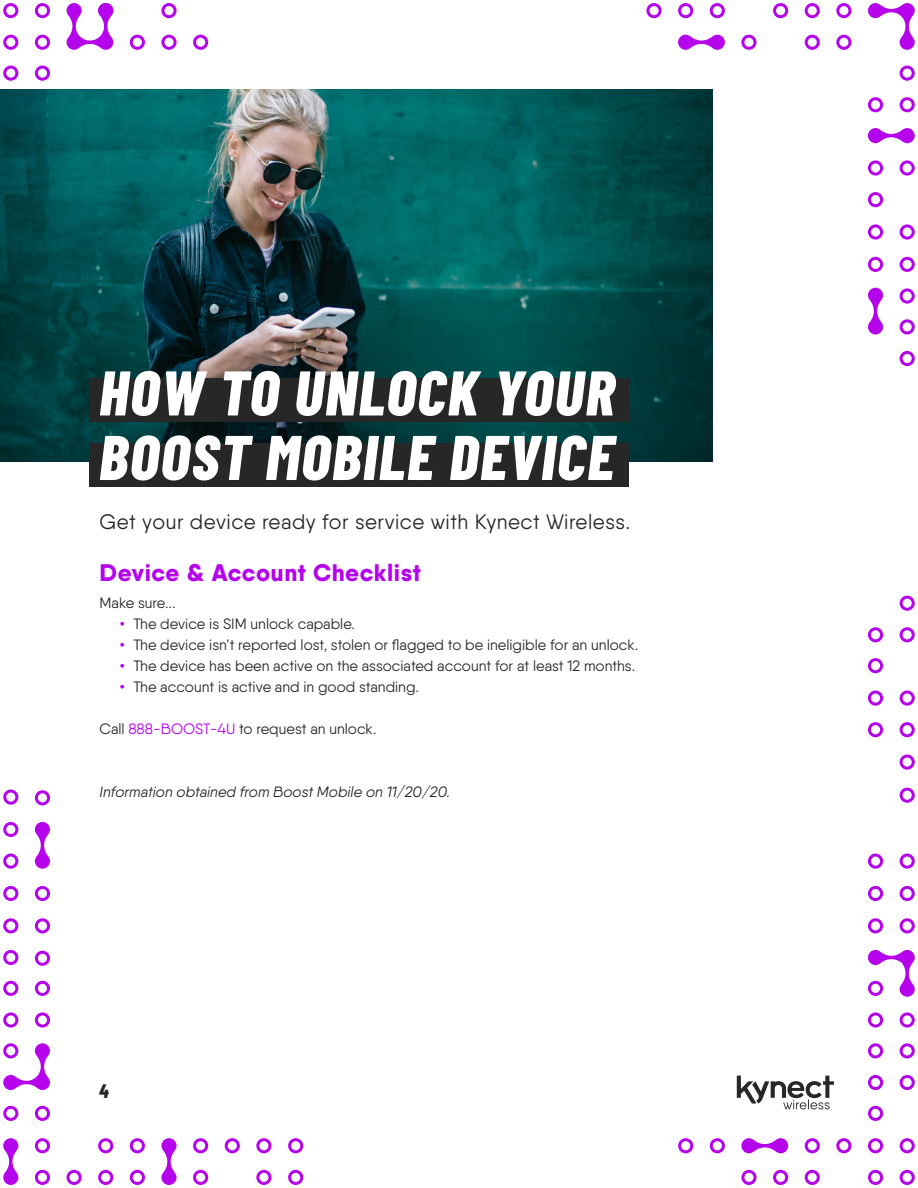
<style>
.page{position:relative;width:918px;height:1188px;background:#fff}
.page>*{position:absolute;margin:0;border:0;box-sizing:border-box;transform-origin:0 0}
.t1{font:italic 800 63px/64.5px "Barlow Condensed";letter-spacing:.025em;color:#fff}
.t2{font:800 24px "Qanelas Soft";letter-spacing:.025em;color:#b503eb}
.t3{font:21px "Qanelas Soft";letter-spacing:.025em;color:#282728}
.t4{font:italic 800 19.5px "Barlow Condensed";color:#282728}
.t5{font:15px "Qanelas Soft";color:#282728}
.t6{font:italic 15px "Qanelas Soft";color:#282728}
.s1{font-weight:600;color:#b503eb}
.s2{color:#b503eb}
</style>
<div class="page">
<svg style="left:35px;top:822px;width:15px;height:47px"></svg>
<svg style="left:35px;top:3px;width:15px;height:15px"></svg>
<svg style="left:67px;top:3px;width:46px;height:47px"></svg>
<svg style="left:3px;top:3px;width:15px;height:15px"></svg>
<svg style="left:35px;top:35px;width:15px;height:15px"></svg>
<svg style="left:3px;top:35px;width:15px;height:15px"></svg>
<svg style="left:193px;top:35px;width:15px;height:15px"></svg>
<svg style="left:161px;top:35px;width:16px;height:15px"></svg>
<svg style="left:35px;top:66px;width:15px;height:15px"></svg>
<svg style="left:3px;top:66px;width:15px;height:15px"></svg>
<svg style="left:161px;top:3px;width:16px;height:15px"></svg>
<svg style="left:130px;top:35px;width:15px;height:15px"></svg>
<svg style="left:35px;top:790px;width:15px;height:15px"></svg>
<svg style="left:3px;top:822px;width:15px;height:15px"></svg>
<svg style="left:3px;top:854px;width:15px;height:15px"></svg>
<svg style="left:3px;top:1138px;width:15px;height:47px"></svg>
<svg style="left:3px;top:918px;width:15px;height:15px"></svg>
<svg style="left:3px;top:950px;width:15px;height:15px"></svg>
<svg style="left:3px;top:981px;width:15px;height:15px"></svg>
<svg style="left:3px;top:1106px;width:15px;height:15px"></svg>
<svg style="left:3px;top:886px;width:15px;height:15px"></svg>
<svg style="left:35px;top:886px;width:15px;height:15px"></svg>
<svg style="left:35px;top:918px;width:15px;height:15px"></svg>
<svg style="left:35px;top:951px;width:15px;height:15px"></svg>
<svg style="left:3px;top:790px;width:15px;height:15px"></svg>
<svg style="left:161px;top:1138px;width:16px;height:47px"></svg>
<svg style="left:3px;top:1012px;width:15px;height:16px"></svg>
<svg style="left:3px;top:1043px;width:47px;height:47px"></svg>
<svg style="left:225px;top:1138px;width:15px;height:15px"></svg>
<svg style="left:193px;top:1138px;width:15px;height:15px"></svg>
<svg style="left:130px;top:1138px;width:15px;height:15px"></svg>
<svg style="left:193px;top:1170px;width:15px;height:15px"></svg>
<svg style="left:130px;top:1170px;width:15px;height:15px"></svg>
<svg style="left:35px;top:981px;width:15px;height:15px"></svg>
<svg style="left:35px;top:1012px;width:15px;height:16px"></svg>
<svg style="left:98px;top:1138px;width:15px;height:15px"></svg>
<svg style="left:98px;top:1170px;width:15px;height:15px"></svg>
<svg style="left:256px;top:1138px;width:15px;height:15px"></svg>
<svg style="left:256px;top:1170px;width:15px;height:15px"></svg>
<svg style="left:288px;top:1138px;width:15px;height:15px"></svg>
<svg style="left:288px;top:1170px;width:15px;height:15px"></svg>
<svg style="left:35px;top:1138px;width:15px;height:15px"></svg>
<svg style="left:35px;top:1106px;width:15px;height:15px"></svg>
<svg style="left:67px;top:1170px;width:15px;height:15px"></svg>
<svg style="left:35px;top:1170px;width:15px;height:15px"></svg>
<svg style="left:868px;top:3px;width:47px;height:47px"></svg>
<svg style="left:868px;top:128px;width:47px;height:15px"></svg>
<svg style="left:678px;top:35px;width:47px;height:15px"></svg>
<svg style="left:805px;top:3px;width:15px;height:15px"></svg>
<svg style="left:805px;top:35px;width:15px;height:15px"></svg>
<svg style="left:836px;top:3px;width:15px;height:15px"></svg>
<svg style="left:836px;top:35px;width:15px;height:15px"></svg>
<svg style="left:710px;top:3px;width:15px;height:15px"></svg>
<svg style="left:741px;top:35px;width:16px;height:15px"></svg>
<svg style="left:868px;top:97px;width:15px;height:15px"></svg>
<svg style="left:900px;top:66px;width:15px;height:15px"></svg>
<svg style="left:900px;top:97px;width:15px;height:15px"></svg>
<svg style="left:773px;top:3px;width:15px;height:15px"></svg>
<svg style="left:678px;top:3px;width:15px;height:15px"></svg>
<svg style="left:646px;top:3px;width:16px;height:15px"></svg>
<svg style="left:900px;top:160px;width:15px;height:16px"></svg>
<svg style="left:868px;top:192px;width:15px;height:15px"></svg>
<svg style="left:900px;top:224px;width:15px;height:16px"></svg>
<svg style="left:868px;top:224px;width:15px;height:16px"></svg>
<svg style="left:868px;top:160px;width:15px;height:16px"></svg>
<svg style="left:868px;top:288px;width:15px;height:46px"></svg>
<svg style="left:900px;top:288px;width:15px;height:16px"></svg>
<svg style="left:868px;top:257px;width:15px;height:15px"></svg>
<svg style="left:900px;top:257px;width:15px;height:15px"></svg>
<svg style="left:900px;top:319px;width:15px;height:15px"></svg>
<svg style="left:900px;top:351px;width:15px;height:15px"></svg>
<svg style="left:868px;top:627px;width:15px;height:15px"></svg>
<svg style="left:868px;top:690px;width:15px;height:16px"></svg>
<svg style="left:868px;top:722px;width:15px;height:15px"></svg>
<svg style="left:868px;top:658px;width:15px;height:15px"></svg>
<svg style="left:900px;top:596px;width:15px;height:15px"></svg>
<svg style="left:900px;top:627px;width:15px;height:15px"></svg>
<svg style="left:900px;top:755px;width:15px;height:15px"></svg>
<svg style="left:900px;top:690px;width:15px;height:16px"></svg>
<svg style="left:900px;top:722px;width:15px;height:15px"></svg>
<svg style="left:900px;top:788px;width:15px;height:15px"></svg>
<svg style="left:900px;top:854px;width:15px;height:15px"></svg>
<svg style="left:900px;top:886px;width:15px;height:15px"></svg>
<svg style="left:868px;top:854px;width:15px;height:15px"></svg>
<svg style="left:868px;top:886px;width:15px;height:15px"></svg>
<svg style="left:868px;top:918px;width:15px;height:15px"></svg>
<svg style="left:868px;top:950px;width:47px;height:47px"></svg>
<svg style="left:868px;top:1012px;width:15px;height:16px"></svg>
<svg style="left:868px;top:1043px;width:15px;height:15px"></svg>
<svg style="left:868px;top:1075px;width:15px;height:15px"></svg>
<svg style="left:836px;top:1138px;width:15px;height:15px"></svg>
<svg style="left:805px;top:1138px;width:15px;height:15px"></svg>
<svg style="left:805px;top:1170px;width:15px;height:15px"></svg>
<svg style="left:773px;top:1170px;width:15px;height:15px"></svg>
<svg style="left:741px;top:1170px;width:16px;height:15px"></svg>
<svg style="left:868px;top:1138px;width:15px;height:15px"></svg>
<svg style="left:710px;top:1138px;width:15px;height:15px"></svg>
<svg style="left:678px;top:1138px;width:15px;height:15px"></svg>
<svg style="left:868px;top:1170px;width:15px;height:15px"></svg>
<svg style="left:868px;top:1106px;width:15px;height:15px"></svg>
<svg style="left:900px;top:918px;width:15px;height:15px"></svg>
<svg style="left:900px;top:1012px;width:15px;height:16px"></svg>
<svg style="left:900px;top:1043px;width:15px;height:15px"></svg>
<svg style="left:900px;top:1075px;width:15px;height:15px"></svg>
<svg style="left:900px;top:1138px;width:15px;height:15px"></svg>
<svg style="left:900px;top:1170px;width:15px;height:15px"></svg>
<svg style="left:741px;top:1138px;width:47px;height:15px"></svg>
<svg style="left:737px;top:1076px;width:97px;height:33px"></svg>
<img style="left:0;top:90px;width:713px;height:372px">
<div style="left:90px;top:378px;width:539px;height:44px;background:#282728"></div>
<div style="left:90px;top:443px;width:539px;height:43px;background:#282728"></div>
<h1 class="t1" style="left:99px;top:358px;width:517px">HOW TO UNLOCK YOUR<br>BOOST MOBILE DEVICE</h1>
<h3 class="t3" style="left:100px;top:509px;width:532px">Get your device ready for service with Kynect Wireless.</h3>
<h2 class="t2" style="left:100px;top:558px;width:323px">Device &amp; Account Checklist</h2>
<p class="t5" style="left:100px;top:594px;width:77px">Make sure...</p>
<p class="t5" style="left:120px;top:615px;width:237px"><span class="s1">•</span> The device is SIM unlock capable.</p>
<p class="t5" style="left:120px;top:636px;width:520px"><span class="s1">•</span> The device isn’t reported lost, stolen or flagged to be ineligible for an unlock.</p>
<p class="t5" style="left:120px;top:657px;width:517px"><span class="s1">•</span> The device has been active on the associated account for at least 12 months.</p>
<p class="t5" style="left:120px;top:678px;width:301px"><span class="s1">•</span> The account is active and in good standing.</p>
<p class="t5" style="left:100px;top:720px;width:278px">Call <span class="s2">888-BOOST-4U</span> to request an unlock.</p>
<p class="t6" style="left:100px;top:783px;width:352px">Information obtained from Boost Mobile on 11/20/20.</p>
<h3 class="t4" style="left:99px;top:1077px;width:11px">4</h3>
</div>
